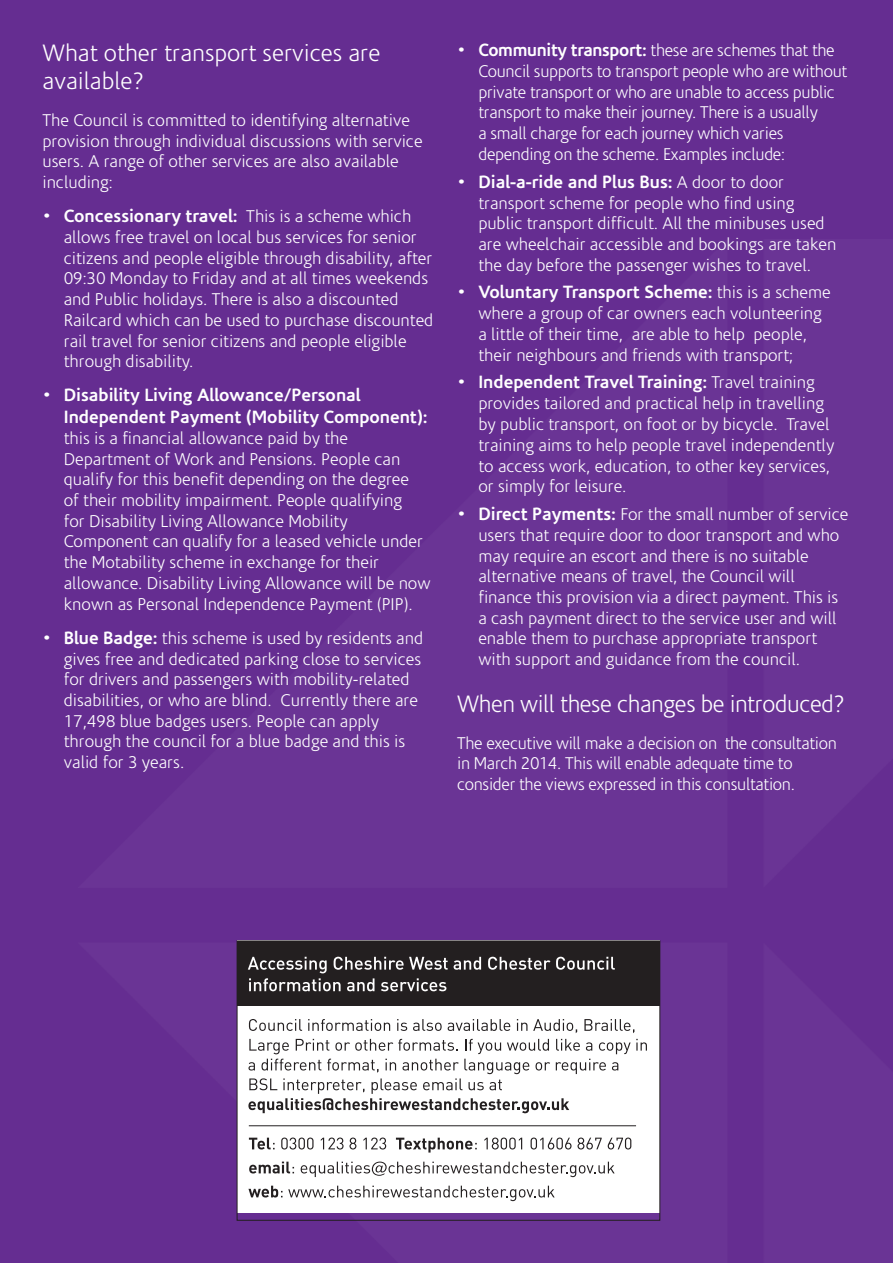
<style>
.page{position:relative;width:893px;height:1263px;background:#652d91}
.page>*{position:absolute;margin:0;border:0;box-sizing:border-box;transform-origin:0 0}
.t1{font:300 24px/28.8px "Corisande";color:#fff}
.t2{font:700 18px/21.6px "Corisande";color:#fff}
.t3{font:300 17.25px/20.7px "Corisande";color:#fff}
.s1{font-weight:300;font-size:17.25px}
.s2{font-weight:700;font-size:18px}
</style>
<div class="page">
<div style="left:237px;top:941px;width:423px;height:272px;background:#fff"></div>
<div style="left:237px;top:941px;width:423px;height:65px;background:#231f20"></div>
<svg style="left:249px;top:1138px;width:26px;height:11px"></svg>
<svg style="left:281px;top:1137px;width:32px;height:12px"></svg>
<svg style="left:321px;top:1137px;width:35px;height:12px"></svg>
<svg style="left:363px;top:1137px;width:23px;height:12px"></svg>
<svg style="left:396px;top:1138px;width:81px;height:14px"></svg>
<svg style="left:484px;top:1137px;width:38px;height:12px"></svg>
<svg style="left:531px;top:1137px;width:40px;height:12px"></svg>
<svg style="left:577px;top:1137px;width:25px;height:12px"></svg>
<svg style="left:608px;top:1137px;width:23px;height:12px"></svg>
<svg style="left:249px;top:1161px;width:45px;height:12px"></svg>
<svg style="left:301px;top:1161px;width:314px;height:16px"></svg>
<svg style="left:248px;top:1185px;width:307px;height:16px"></svg>
<svg style="left:454px;top:957px;width:27px;height:13px"></svg>
<svg style="left:488px;top:957px;width:62px;height:13px"></svg>
<svg style="left:556px;top:957px;width:59px;height:13px"></svg>
<svg style="left:248px;top:957px;width:200px;height:34px"></svg>
<svg style="left:249px;top:1019px;width:53px;height:12px"></svg>
<svg style="left:308px;top:1019px;width:82px;height:12px"></svg>
<svg style="left:397px;top:1019px;width:10px;height:12px"></svg>
<svg style="left:413px;top:1019px;width:29px;height:12px"></svg>
<svg style="left:448px;top:1019px;width:62px;height:12px"></svg>
<svg style="left:517px;top:1019px;width:10px;height:12px"></svg>
<svg style="left:533px;top:1019px;width:44px;height:14px"></svg>
<svg style="left:584px;top:1019px;width:50px;height:14px"></svg>
<svg style="left:248px;top:1039px;width:399px;height:74px"></svg>
<hr style="left:249px;top:1125px;width:387px;height:1px;background:#231f20">
<div style="left:237px;top:941px;width:423px;height:279px;border:1px solid #231f20"></div>
<h1 class="t1" style="left:43px;top:39px;width:339px">What other transport services are available?</h1>
<p class="t3" style="left:43px;top:110px;width:382px">The Council is committed to identifying alternative provision through individual discussions with service users. A range of other services are also available including:</p>
<p class="t2" style="left:43px;top:205px;width:370px">• Concessionary travel: <span class="s1">This is a scheme which</span></p>
<p class="t3" style="left:64px;top:227px;width:371px">allows free travel on local bus services for senior citizens and people eligible through disability, after 09:30 Monday to Friday and at all times weekends and Public holidays. There is also a discounted Railcard which can be used to purchase discounted rail travel for senior citizens and people eligible through disability.</p>
<p class="t2" style="left:64px;top:384px;width:365px;text-indent:-21px">• Disability Living Allowance/Personal<br>Independent Payment (Mobility Component):</p>
<p class="t3" style="left:64px;top:428px;width:368px">this is a financial allowance paid by the Department of Work and Pensions. People can qualify for this benefit depending on the degree<br>of their mobility impairment. People qualifying<br>for Disability Living Allowance Mobility Component can qualify for a leased vehicle under the Motability scheme in exchange for their allowance. Disability Living Allowance will be now known as Personal Independence Payment (PIP).</p>
<p class="t3" style="left:64px;top:628px;width:361px;text-indent:-21px"><span class="s2">• Blue Badge:</span> this scheme is used by residents and gives free and dedicated parking close to services for drivers and passengers with mobility-related disabilities, or who are blind. Currently there are 17,498 blue badges users. People can apply through the council for a blue badge and this is valid for 3 years.</p>
<p class="t3" style="left:478px;top:40px;width:370px;text-indent:-21px"><span class="s2">• Community transport:</span> these are schemes that the Council supports to transport people who are without private transport or who are unable to access public transport to make their journey. There is a usually<br>a small charge for each journey which varies depending on the scheme. Examples include:</p>
<p class="t2" style="left:457px;top:171px;width:328px">• Dial-a-ride and Plus Bus: <span class="s1">A door to door</span></p>
<p class="t3" style="left:478px;top:193px;width:359px">transport scheme for people who find using public transport difficult. All the minibuses used are wheelchair accessible and bookings are taken the day before the passenger wishes to travel.</p>
<p class="t2" style="left:457px;top:281px;width:375px">• Voluntary Transport Scheme: <span class="s1">this is a scheme</span></p>
<p class="t3" style="left:478px;top:304px;width:345px">where a group of car owners each volunteering a little of their time, are able to help people, their neighbours and friends with transport;</p>
<p class="t2" style="left:457px;top:372px;width:359px">• Independent Travel Training: <span class="s1">Travel training</span></p>
<p class="t3" style="left:478px;top:394px;width:358px">provides tailored and practical help in travelling by public transport, on foot or by bicycle. Travel training aims to help people travel independently to access work, education, to other key services, or simply for leisure.</p>
<p class="t3" style="left:478px;top:504px;width:372px;text-indent:-21px"><span class="s2">• Direct Payments:</span> For the small number of service users that require door to door transport and who may require an escort and there is no suitable alternative means of travel, the Council will finance this provision via a direct payment. This is a cash payment direct to the service user and will enable them to purchase appropriate transport with support and guidance from the council.</p>
<h1 class="t1" style="left:457px;top:690px;width:389px">When will these changes be introduced?</h1>
<p class="t3" style="left:457px;top:733px;width:381px">The executive will make a decision on the consultation in March 2014. This will enable adequate time to consider the views expressed in this consultation.</p>
</div>
